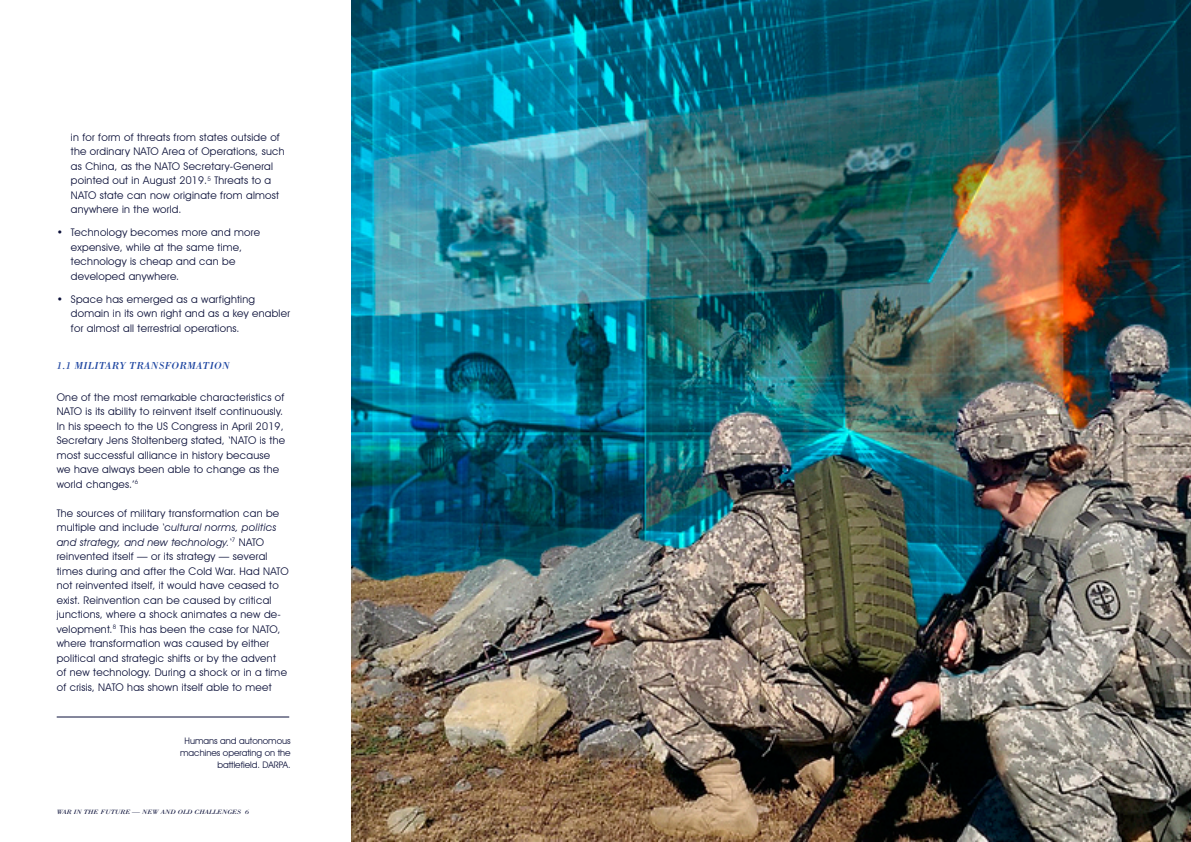
<style>
.page{position:relative;width:1191px;height:842px;background:#fff}
.page>*{position:absolute;margin:0;border:0;box-sizing:border-box;transform-origin:0 0}
.t1{font:10.5px/14.5px "Avant Garde IT Cby BT";letter-spacing:.025em;color:#0b1039}
.t2{font:italic 10.5px "Bodoni Std";color:#1e46a1}
.t3{font:9px/12px "Avant Garde IT Cby BT";color:#0b1039;text-align:right}
.t4{font:italic 6.4px "Bodoni Std";color:#0b1039;scale:1.25 1}
.s1{font-style:italic}
</style>
<div class="page">
<img style="left:351px;top:0;width:840px;height:841px">
<hr style="left:57px;top:717px;width:232px;height:1px;background:#0b1039">
<p class="t1" style="left:71px;top:130px;width:215px">in for form of threats from states outside of the ordinary NATO Area of Operations, such as China, as the NATO Secretary-General pointed out in August 2019.<sup>5</sup> Threats to a NATO state can now originate from almost anywhere in the world.</p>
<p class="t1" style="left:71px;top:225px;width:191px;text-indent:-14px">• Technology becomes more and more expensive, while at the same time, technology is cheap and can be developed anywhere.</p>
<p class="t1" style="left:71px;top:292px;width:221px;text-indent:-14px">• Space has emerged as a warfighting domain in its own right and as a key enabler for almost all terrestrial operations.</p>
<p class="t2" style="left:57px;top:359px;width:34px">1.1 MILITAR</p>
<p class="t2" style="left:120px;top:359px;width:25px">Y TRANSFORMATION</p>
<p class="t1" style="left:57px;top:390px;width:230px">One of the most remarkable characteristics of NATO is its ability to reinvent itself continuously.<br>In his speech to the US Congress in April 2019, Secretary Jens Stoltenberg stated, ‘NATO is the most successful alliance in history because we have always been able to change as the world changes.’<sup>6</sup></p>
<p class="t1" style="left:57px;top:506px;width:233px">The sources of military transformation can be multiple and include <span class="s1">‘cultural norms, politics and strategy, and new technology.‘</span><sup>7</sup> NATO reinvented itself — or its strategy — several times during and after the Cold War. Had NATO not reinvented itself, it would have ceased to exist. Reinvention can be caused by critical junctions, where a shock animates a new de&shy;velopment.<sup>8</sup> This has been the case for NATO, where transformation was caused by either political and strategic shifts or by the advent<br>of new technology. During a shock or in a time of crisis, NATO has shown itself able to meet</p>
<p class="t3" style="left:180px;top:735px;width:112px">Humans and autonomous machines operating on the battlefield. DARPA.</p>
<p class="t4" style="left:57px;top:808px;width:155px">WAR IN THE FUTURE — NEW AND OLD CHALLENGES 6</p>
</div>
